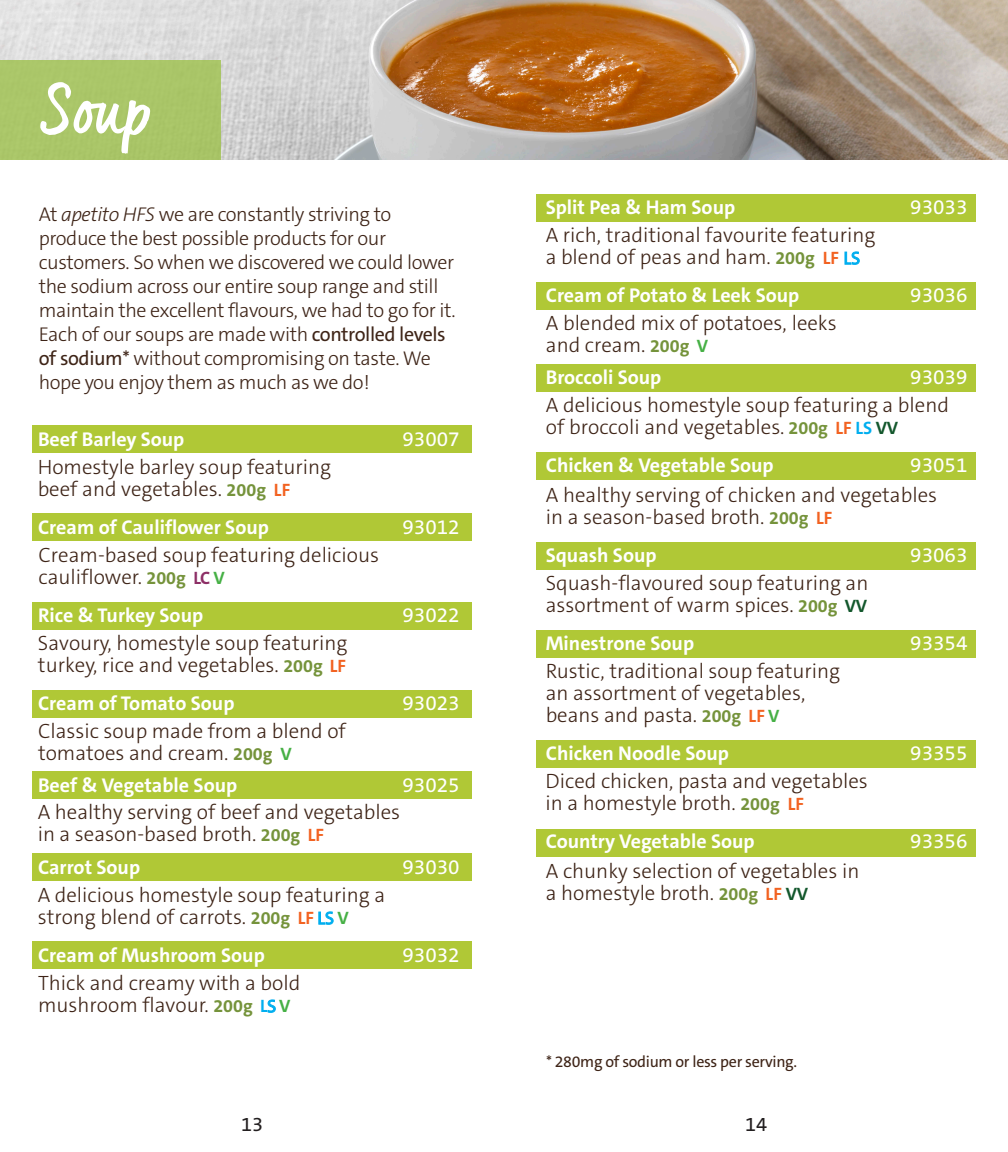
<style>
.page{position:relative;width:1008px;height:1152px;background:#fff}
.page>*{position:absolute;margin:0;border:0;box-sizing:border-box;transform-origin:0 0}
.t1{font:700 68px "Quintus";color:#fff}
.Meal_Name{font:300 20.8px/22.2px "The Sans C5";color:#3e2417}
.Meal_Name-2{font:20.8px "The Sans C5";color:#fff}
.Body{font:300 20px/24px "The Sans C5";letter-spacing:-.02em;color:#3e2417}
.Meal_Name-3{font:700 20px "The Sans C5";color:#fff}
.t2{font:20px "The Sans C5";color:#231f20}
.Body-2{font:16px "The Sans C5";letter-spacing:-.02em;color:#3e2417}
.s1{font-style:italic}
.s2{font-weight:400}
.s3{font-weight:700;font-size:18px;color:#75933b}
.s4{font-weight:700;font-size:18px;color:#f26221}
.s5{font-weight:400;font-size:18px;color:#00aeef}
.s6{font-weight:700;font-size:18px;color:#46b045}
.s7{font-weight:400;color:#fff}
.s8{font-weight:700;font-size:18px;color:#00aeef}
.s9{font-weight:700;font-size:18px;color:#13572c}
.s10{font-weight:700;font-size:18px;color:#8d2f66}
</style>
<div class="page">
<img style="left:0;top:0;width:1008px;height:159px">
<div style="left:0;top:60px;width:220px;height:100px;background:#aac668"></div>
<div style="left:32px;top:425px;width:440px;height:27px;background:#b0c836"></div>
<div style="left:32px;top:513px;width:440px;height:27px;background:#b0c836"></div>
<div style="left:32px;top:603px;width:440px;height:27px;background:#b0c836"></div>
<div style="left:32px;top:690px;width:440px;height:27px;background:#b0c836"></div>
<div style="left:32px;top:772px;width:440px;height:27px;background:#b0c836"></div>
<div style="left:32px;top:854px;width:440px;height:27px;background:#b0c836"></div>
<div style="left:32px;top:941px;width:440px;height:27px;background:#b0c836"></div>
<div style="left:536px;top:195px;width:440px;height:27px;background:#b0c836"></div>
<div style="left:536px;top:283px;width:440px;height:27px;background:#b0c836"></div>
<div style="left:536px;top:365px;width:440px;height:27px;background:#b0c836"></div>
<div style="left:536px;top:452px;width:440px;height:28px;background:#b0c836"></div>
<div style="left:536px;top:542px;width:440px;height:27px;background:#b0c836"></div>
<div style="left:536px;top:630px;width:440px;height:27px;background:#b0c836"></div>
<div style="left:536px;top:741px;width:440px;height:27px;background:#b0c836"></div>
<div style="left:536px;top:829px;width:440px;height:27px;background:#b0c836"></div>
<p class="t1" style="left:40px;top:57px;width:112px">Soup</p>
<p class="Body" style="left:39px;top:202px;width:418px">At <span class="s1">apetito HFS</span> we are constantly striving to produce the best possible products for our customers. So when we discovered we could lower the sodium across our entire soup range and still maintain the excellent flavours, we had to go for it.<br>Each of our soups are made with <span class="s2">controlled levels of sodium*</span> without compromising on taste. We hope you enjoy them as much as we do!</p>
<p class="Meal_Name-3" style="left:546px;top:194px;width:191px">Split Pea &amp; Ham Soup</p>
<p class="Meal_Name-2" style="left:910px;top:194px;width:59px">93033</p>
<p class="Meal_Name" style="left:546px;top:224px;width:331px">A rich, traditional favourite featuring a blend of peas and ham. <span class="s3">200g</span> <span class="s4">LF</span> <span class="s5">LS</span></p>
<p class="Meal_Name-3" style="left:546px;top:282px;width:255px">Cream of Potato &amp; Leek Soup</p>
<p class="Meal_Name-2" style="left:910px;top:282px;width:59px">93036</p>
<p class="Meal_Name" style="left:546px;top:312px;width:292px">A blended mix of potatoes, leeks and cream. <span class="s3">200g</span> <span class="s6">V</span></p>
<p class="Meal_Name-3" style="left:546px;top:364px;width:117px">Broccoli Soup</p>
<p class="Meal_Name" style="left:546px;top:363px;width:423px;line-height:28px;text-indent:364px"><span class="s7">93039<br></span>A delicious homestyle soup featuring a blend</p>
<p class="Meal_Name" style="left:546px;top:416px;width:354px">of broccoli and vegetables. <span class="s3">200g</span> <span class="s4">LF</span> <span class="s8">LS</span> <span class="s9">VV</span></p>
<p class="Meal_Name-3" style="left:546px;top:452px;width:230px">Chicken &amp; Vegetable Soup</p>
<p class="Meal_Name-3" style="left:38px;top:426px;width:148px">Beef Barley Soup</p>
<p class="Meal_Name-2" style="left:403px;top:426px;width:59px">93007</p>
<p class="Meal_Name" style="left:38px;top:456px;width:295px">Homestyle barley soup featuring beef and vegetables. <span class="s3">200g</span> <span class="s4">LF</span></p>
<p class="Meal_Name-3" style="left:38px;top:514px;width:232px">Cream of Cauliflower Soup</p>
<p class="Meal_Name-2" style="left:403px;top:514px;width:59px">93012</p>
<p class="Meal_Name" style="left:39px;top:544px;width:342px">Cream-based soup featuring delicious cauliflower. <span class="s3">200g</span> <span class="s10">LC</span> <span class="s6">V</span></p>
<p class="Meal_Name-3" style="left:38px;top:602px;width:167px">Rice &amp; Turkey Soup</p>
<p class="Meal_Name-2" style="left:403px;top:602px;width:59px">93022</p>
<p class="Meal_Name" style="left:38px;top:632px;width:311px">Savoury, homestyle soup featuring turkey, rice and vegetables. <span class="s3">200g</span> <span class="s4">LF</span></p>
<p class="Meal_Name-3" style="left:38px;top:690px;width:198px">Cream of Tomato Soup</p>
<p class="Meal_Name-2" style="left:403px;top:690px;width:59px">93023</p>
<p class="Meal_Name" style="left:38px;top:720px;width:309px">Classic soup made from a blend of tomatoes and cream. <span class="s3">200g</span> <span class="s6">V</span></p>
<p class="Meal_Name-3" style="left:38px;top:772px;width:201px">Beef &amp; Vegetable Soup</p>
<p class="Meal_Name-2" style="left:403px;top:772px;width:59px">93025</p>
<p class="Meal_Name" style="left:38px;top:802px;width:364px">A healthy serving of beef and vegetables in a season-based broth. <span class="s3">200g</span> <span class="s4">LF</span></p>
<p class="Meal_Name-3" style="left:38px;top:854px;width:104px">Carrot Soup</p>
<p class="Meal_Name-2" style="left:403px;top:854px;width:59px">93030</p>
<p class="Meal_Name" style="left:38px;top:884px;width:349px">A delicious homestyle soup featuring a strong blend of carrots. <span class="s3">200g</span> <span class="s4">LF</span> <span class="s5">LS</span> <span class="s6">V</span></p>
<p class="Meal_Name-3" style="left:38px;top:942px;width:228px">Cream of Mushroom Soup</p>
<p class="Meal_Name-2" style="left:403px;top:942px;width:59px">93032</p>
<p class="Meal_Name" style="left:38px;top:972px;width:264px">Thick and creamy with a bold mushroom flavour. <span class="s3">200g</span> <span class="s8">L</span><span class="s5">S</span> <span class="s6">V</span></p>
<p class="Meal_Name" style="left:546px;top:450px;width:423px;line-height:30px;text-indent:364px"><span class="s7">93051<br></span>A healthy serving of chicken and vegetables</p>
<p class="Meal_Name" style="left:546px;top:506px;width:288px">in a season-based broth. <span class="s3">200g</span> <span class="s4">LF</span></p>
<p class="Meal_Name-3" style="left:546px;top:542px;width:112px">Squash Soup</p>
<p class="Meal_Name-2" style="left:910px;top:542px;width:59px">93063</p>
<p class="Meal_Name" style="left:546px;top:572px;width:324px">Squash-flavoured soup featuring an assortment of warm spices. <span class="s3">200g</span> <span class="s9">VV</span></p>
<p class="Meal_Name-3" style="left:546px;top:630px;width:150px">Minestrone Soup</p>
<p class="Meal_Name-2" style="left:910px;top:630px;width:59px">93354</p>
<p class="Meal_Name" style="left:546px;top:660px;width:296px">Rustic, traditional soup featuring an assortment of vegetables, beans and pasta. <span class="s3">200g</span> <span class="s4">LF</span> <span class="s6">V</span></p>
<p class="Meal_Name-3" style="left:546px;top:740px;width:185px">Chicken Noodle Soup</p>
<p class="Meal_Name-2" style="left:910px;top:740px;width:59px">93355</p>
<p class="Meal_Name" style="left:546px;top:770px;width:324px">Diced chicken, pasta and vegetables in a homestyle broth. <span class="s3">200g</span> <span class="s4">LF</span></p>
<p class="Meal_Name-3" style="left:546px;top:828px;width:211px">Country Vegetable Soup</p>
<p class="Meal_Name-2" style="left:910px;top:828px;width:59px">93356</p>
<p class="Meal_Name" style="left:546px;top:860px;width:315px">A chunky selection of vegetables in a homestyle broth. <span class="s3">200g</span> <span class="s4">LF</span> <span class="s9">VV</span></p>
<p class="Body-2" style="left:546px;top:1052px;width:253px">* 280mg of sodium or less per serving.</p>
<p class="t2" style="left:241px;top:1112px;width:24px">13</p>
<p class="t2" style="left:745px;top:1112px;width:23px">14</p>
</div>
